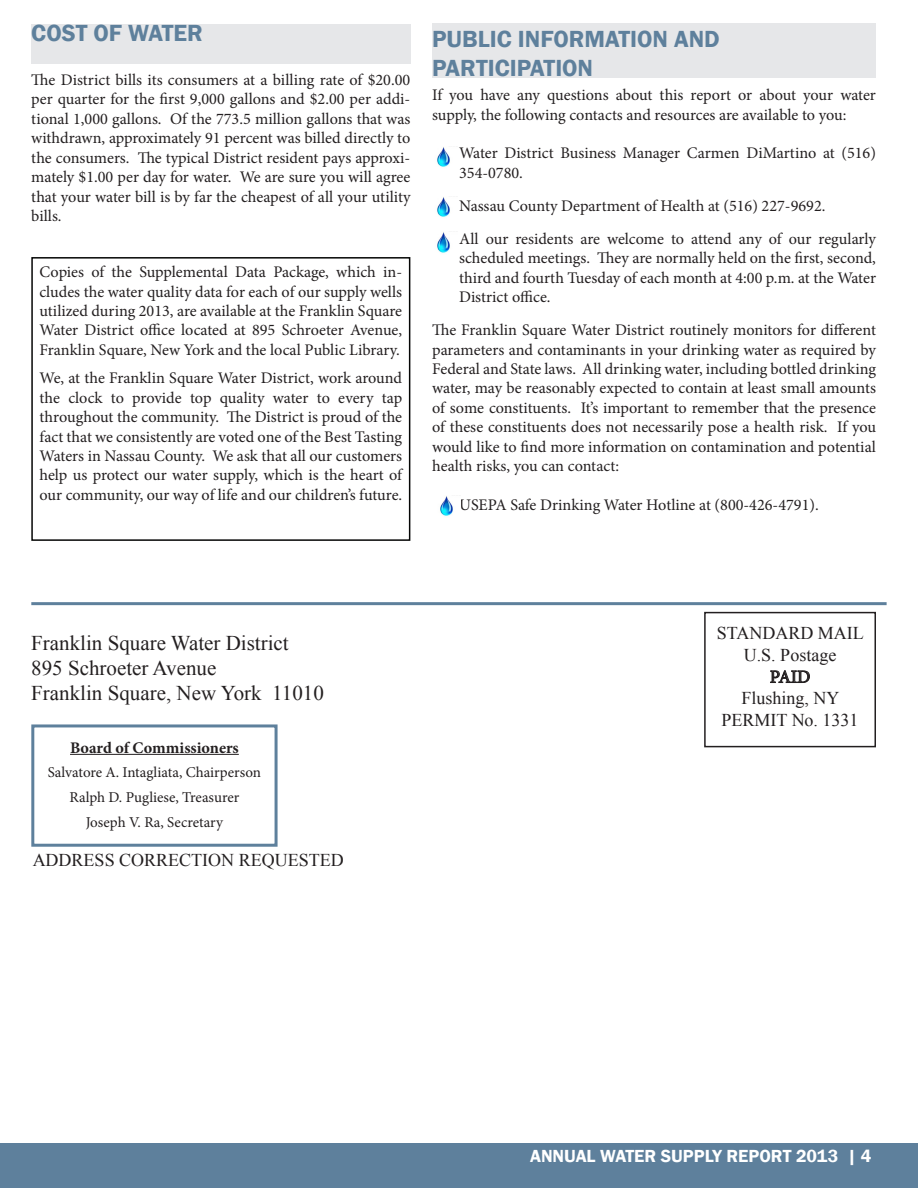
<style>
.page{position:relative;width:918px;height:1188px;background:#fff}
.page>*{position:absolute;margin:0;border:0;box-sizing:border-box;transform-origin:0 0}
.t1{font:600 24px "Franklin Gothic";color:#5e809c}
.t2{font:21px "Times New Roman";color:#231f20}
.t3{font:18px "Times New Roman";color:#231f20}
.t4{font:600 18px "Franklin Gothic";color:#fff}
.t5{font:18px "Minion Pro";color:#231f20}
.t6{font:16.2px/19.5px "Minion Pro";letter-spacing:-.005em;color:#231f20;text-align:justify}
.t7{font:700 16.2px "Minion Pro";color:#231f20}
.t8{font:15px "Minion Pro";color:#231f20}
</style>
<div class="page">
<div style="left:0;top:1144px;width:918px;height:44px;background:#5e809c"></div>
<hr style="left:31px;top:602px;width:856px;height:3px;background:#5e809c">
<svg style="left:770px;top:670px;width:40px;height:13px"></svg>
<div style="left:704px;top:612px;width:172px;height:135px;border:2px solid #231f20"></div>
<div style="left:31px;top:257px;width:379px;height:284px;border:2px solid #050605"></div>
<div style="left:31px;top:24px;width:379px;height:40px;background:#e6e7e9"></div>
<div style="left:432px;top:24px;width:444px;height:54px;background:#e6e7e9"></div>
<img style="left:440px;top:496px;width:13px;height:20px">
<img style="left:437px;top:232px;width:13px;height:21px">
<img style="left:437px;top:197px;width:13px;height:20px">
<img style="left:437px;top:147px;width:13px;height:20px">
<hr style="left:70px;top:754px;width:169px;height:1px;background:#231f20">
<div style="left:31px;top:724px;width:247px;height:123px;border:3px solid #5e809c"></div>
<p class="t1" style="left:31px;top:18px;width:173px">COST OF WATER</p>
<p class="t6" style="left:31px;top:70px;width:381px">The District bills its consumers at a billing rate of $20.00 per quarter for the first 9,000 gallons and $2.00 per addi&shy;tional 1,000 gallons. Of the 773.5 million gallons that was withdrawn, approximately 91 percent was billed directly to the consumers. The typical District resident pays approxi&shy;mately $1.00 per day for water. We are sure you will agree that your water bill is by far the cheapest of all your utility bills.</p>
<p class="t6" style="left:40px;top:262px;width:364px">Copies of the Supplemental Data Package, which in&shy;cludes the water quality data for each of our supply wells utilized during 2013, are available at the Franklin Square Water District office located at 895 Schroeter Avenue, Franklin Square, New York and the local Public Library.</p>
<p class="t6" style="left:40px;top:368px;width:364px">We, at the Franklin Square Water District, work around the clock to provide top quality water to every tap throughout the community. The District is proud of the fact that we consistently are voted one of the Best Tasting Waters in Nassau County. We ask that all our customers help us protect our water supply, which is the heart of our community, our way of life and our children’s future.</p>
<p class="t1" style="left:432px;top:25px;width:289px">PUBLIC INFORMATION AND</p>
<p class="t1" style="left:432px;top:53px;width:163px">PARTICIPATION</p>
<p class="t6" style="left:432px;top:85px;width:445px">If you have any questions about this report or about your water supply, the following contacts and resources are available to you:</p>
<p class="t6" style="left:459px;top:144px;width:418px">Water District Business Manager Carmen DiMartino at (516)<br>354-0780.</p>
<p class="t6" style="left:459px;top:196px;width:368px">Nassau County Department of Health at (516) 227-9692.</p>
<p class="t6" style="left:459px;top:229px;width:418px">All our residents are welcome to attend any of our regularly scheduled meetings. They are normally held on the first, second, third and fourth Tuesday of each month at 4:00 p.m. at the Water District office.</p>
<p class="t6" style="left:432px;top:320px;width:445px">The Franklin Square Water District routinely monitors for different parameters and contaminants in your drinking water as required by Federal and State laws. All drinking water, including bottled drinking water, may be reasonably expected to contain at least small amounts of some constituents. It’s important to remember that the presence of these constituents does not necessarily pose a health risk. If you would like to find more information on contamination and potential health risks, you can contact:</p>
<p class="t6" style="left:459px;top:495px;width:361px">USEPA Safe Drinking Water Hotline at (800-426-4791).</p>
<p class="t2" style="left:31px;top:629px;width:259px">Franklin Square Water District</p>
<p class="t2" style="left:31px;top:654px;width:187px">895 Schroeter Avenue</p>
<p class="t2" style="left:31px;top:679px;width:294px">Franklin Square, New York 11010</p>
<p class="t7" style="left:70px;top:736px;width:170px">Board of Commissioners</p>
<p class="t8" style="left:48px;top:763px;width:215px">Salvatore A. Intagliata, Chairperson</p>
<p class="t8" style="left:70px;top:787px;width:171px">Ralph D. Pugliese, Treasurer</p>
<p class="t8" style="left:86px;top:812px;width:139px">Joseph V. Ra, Secretary</p>
<p class="t3" style="left:33px;top:848px;width:313px">ADDRESS CORRECTION REQUESTED</p>
<p class="t3" style="left:717px;top:621px;width:149px">STANDARD MAIL</p>
<p class="t3" style="left:744px;top:643px;width:94px">U.S. Postage</p>
<p class="t5" style="left:770px;top:665px;width:42px">PAID</p>
<p class="t3" style="left:741px;top:686px;width:100px">Flushing, NY</p>
<p class="t3" style="left:721px;top:708px;width:139px">PERMIT No. 1331</p>
<p class="t4" style="left:530px;top:1145px;width:343px">ANNUAL WATER SUPPLY REPORT 2013 | 4</p>
</div>
